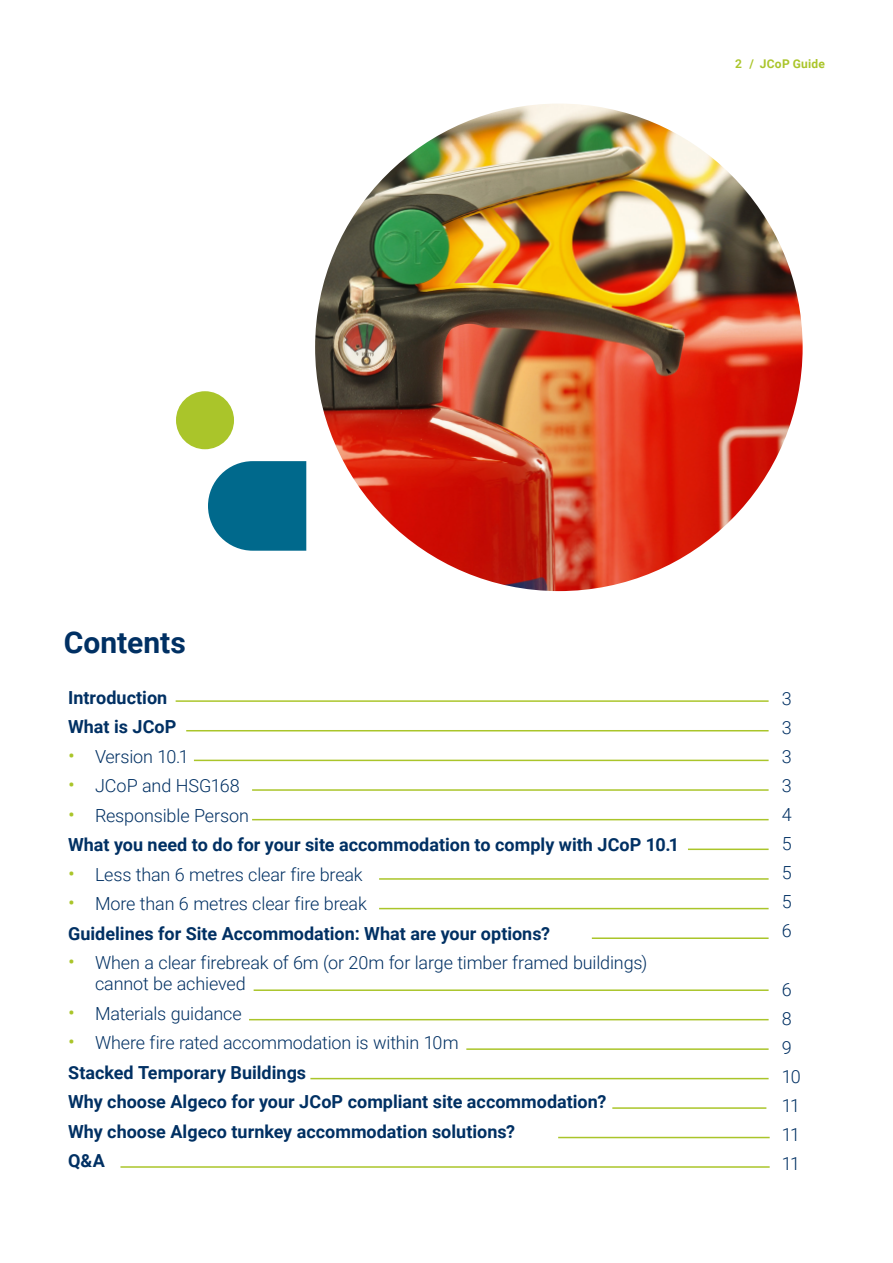
<style>
.page{position:relative;width:893px;height:1263px;background:#fff}
.page>*{position:absolute;margin:0;border:0;box-sizing:border-box;transform-origin:0 0}
.t1{font:700 30px "Roboto";color:#003063}
.t2{font:700 18px/29.5px "Roboto";color:#003063}
.t3{font:300 18px/29.1px "Roboto";letter-spacing:-.01em;color:#003063}
.t4{font:700 12px "Roboto";letter-spacing:.02em;color:#aac52a}
.s1{font-family:"Roboto Mono"}
.s2{font-size:21px;color:#aac52a}
.s3{font-weight:300;font-size:21px;color:#aac52a}
.s4{font-weight:300}
</style>
<div class="page">
<hr style="left:176px;top:700px;width:593px;height:2px;background:#aac52a">
<hr style="left:186px;top:730px;width:583px;height:1px;background:#aac52a">
<hr style="left:194px;top:760px;width:575px;height:1px;background:#aac52a">
<hr style="left:252px;top:789px;width:517px;height:2px;background:#aac52a">
<hr style="left:252px;top:819px;width:517px;height:1px;background:#aac52a">
<hr style="left:688px;top:848px;width:81px;height:2px;background:#aac52a">
<hr style="left:379px;top:878px;width:390px;height:2px;background:#aac52a">
<hr style="left:379px;top:908px;width:390px;height:1px;background:#aac52a">
<hr style="left:592px;top:937px;width:177px;height:2px;background:#aac52a">
<hr style="left:254px;top:989px;width:515px;height:2px;background:#aac52a">
<hr style="left:249px;top:1019px;width:520px;height:1px;background:#aac52a">
<hr style="left:466px;top:1048px;width:303px;height:2px;background:#aac52a">
<hr style="left:310px;top:1078px;width:459px;height:1px;background:#aac52a">
<hr style="left:612px;top:1107px;width:154px;height:2px;background:#aac52a">
<hr style="left:558px;top:1137px;width:212px;height:1px;background:#aac52a">
<hr style="left:120px;top:1166px;width:650px;height:2px;background:#aac52a">
<img style="left:315px;top:104px;width:488px;height:487px;border-radius:244px">
<div style="left:176px;top:391px;width:58px;height:58px;background:#aac52a;border-radius:50%"></div>
<svg style="left:208px;top:461px;width:98px;height:90px;background:#1b7998"></svg>
<p class="t4" style="left:735px;top:55px;width:91px"><span class="s1">2</span> / JCoP Guide</p>
<h1 class="t1" style="left:64px;top:621px;width:124px">Contents</h1>
<p class="t2" style="left:68px;top:682px;width:110px">Introduction<br>What is JCoP</p>
<p class="t3" style="left:68px;top:741px;width:122px"><span class="s2">•</span> Version 10.1</p>
<p class="t3" style="left:68px;top:771px;width:173px"><span class="s2">•</span> JCoP and HSG168</p>
<p class="t2" style="left:68px;top:800px;width:613px"><span class="s3">•</span> <span class="s4">Responsible Person<br></span>What you need to do for your site accommodation to comply with JCoP 10.1</p>
<p class="t3" style="left:68px;top:859px;width:296px"><span class="s2">•</span> Less than 6 metres clear fire break</p>
<p class="t2" style="left:68px;top:888px;width:483px"><span class="s3">•</span> <span class="s4">More than 6 metres clear fire break<br></span>Guidelines for Site Accommodation: What are your options?</p>
<p class="t3" style="left:95px;top:952px;width:554px;line-height:21px;text-indent:-27px"><span class="s2">•</span> When a clear firebreak of 6m (or 20m for large timber framed buildings) cannot be achieved</p>
<p class="t3" style="left:68px;top:998px;width:175px"><span class="s2">•</span> Materials guidance</p>
<p class="t2" style="left:68px;top:1027px;width:540px"><span class="s3">•</span> <span class="s4">Where fire rated accommodation is within 10m<br></span>Stacked Temporary Buildings<br>Why choose Algeco for your JCoP compliant site accommodation?<br>Why choose Algeco turnkey accommodation solutions?<br>Q&amp;A</p>
<p class="t3" style="left:782px;top:683px;width:11px;text-align:justify">3<br>3<br>3<br>3<br>4<br>5<br>5<br>5<br>6</p>
<p class="t3" style="left:782px;top:974px;width:20px">6<br>8<br>9<br>10<br>11<br>11<br>11</p>
</div>
